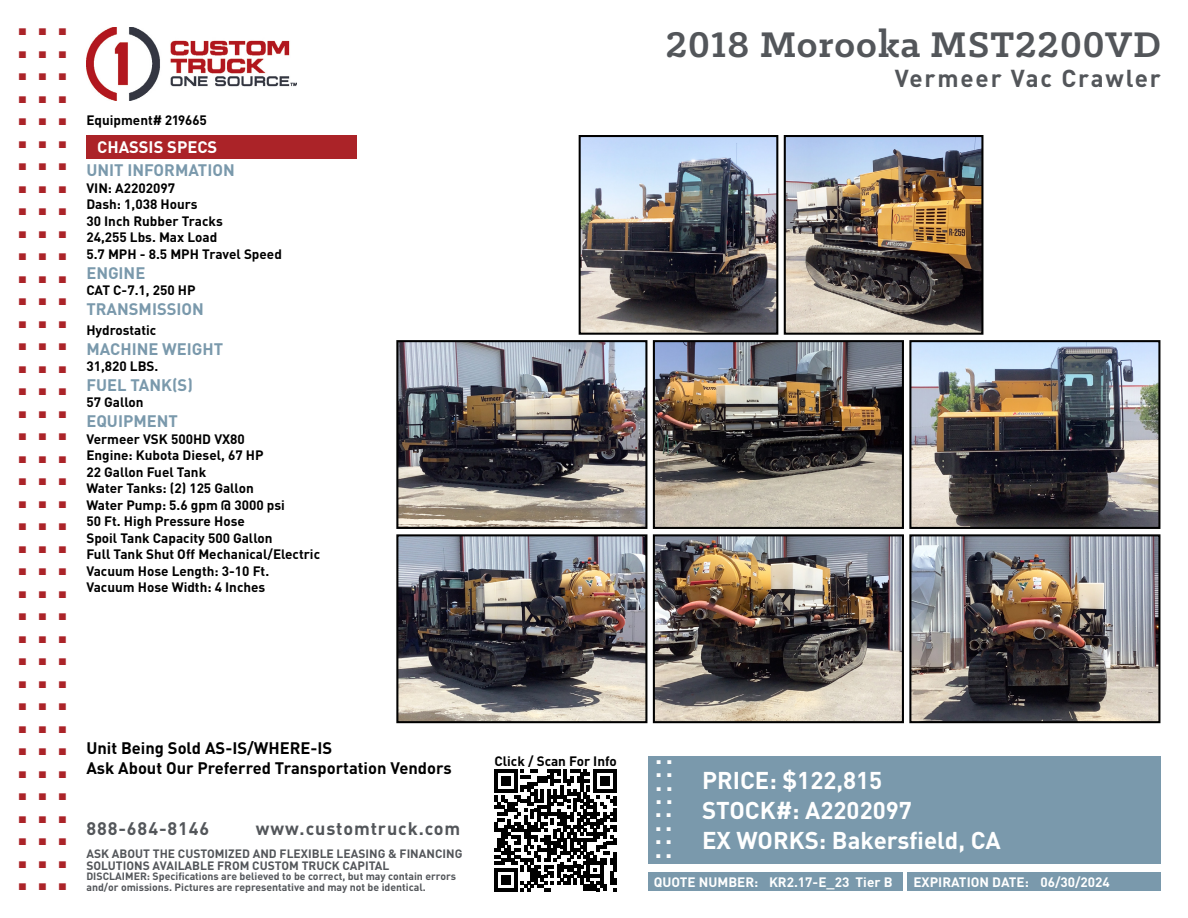
<style>
.page{position:relative;width:1188px;height:918px;background:#fff}
.page>*{position:absolute;margin:0;border:0;box-sizing:border-box;transform-origin:0 0}
.t1{font:700 45px "DIN Pro";color:#ab2328}
.t2{font:700 40.35px "Klinic Slab";letter-spacing:.025em;color:#53565a}
.t3{font:700 25.5px "DIN Pro";color:#fff}
.t4{font:700 24.15px "DIN Pro";letter-spacing:.075em;color:#53565a}
.t5{font:700 24px/30px "DIN Pro";color:#fff}
.t6{font:700 18px "DIN Pro";letter-spacing:.05em;color:#53565a}
.t7{font:700 16.5px/19.5px "DIN Pro";color:#000}
.t8{font:700 16.5px "DIN Pro";color:#7a99ac}
.t9{font:700 16.5px "DIN Pro";color:#fff}
.t10{font:700 13.5px/16.5px "DIN Pro";color:#000}
.t11{font:700 13.5px "DIN Pro";color:#fff}
.t12{font:700 12px/12px "DIN Pro";color:#53565a}
.t13{font:700 10.5px/10.5px "DIN Pro";color:#53565a}
</style>
<div class="page">
<img style="left:86px;top:27px;width:211px;height:74px">
<div style="left:648px;top:756px;width:513px;height:108px;background:#7a99ac"></div>
<div style="left:908px;top:872px;width:253px;height:19px;background:#7a99ac"></div>
<div style="left:648px;top:872px;width:254px;height:19px;background:#7a99ac"></div>
<div style="left:86px;top:135px;width:270px;height:23px;background:#ab2328"></div>
<img style="left:582px;top:138px;width:193px;height:194px">
<div style="left:579px;top:135px;width:199px;height:200px;border:2px solid #000"></div>
<img style="left:787px;top:138px;width:193px;height:194px">
<div style="left:784px;top:135px;width:199px;height:200px;border:2px solid #000"></div>
<img style="left:399px;top:343px;width:245px;height:183px">
<div style="left:396px;top:340px;width:251px;height:189px;border:2px solid #000"></div>
<img style="left:656px;top:343px;width:245px;height:183px">
<div style="left:653px;top:340px;width:251px;height:189px;border:2px solid #000"></div>
<img style="left:399px;top:537px;width:245px;height:183px">
<div style="left:396px;top:534px;width:251px;height:189px;border:2px solid #000"></div>
<img style="left:656px;top:537px;width:245px;height:183px">
<div style="left:653px;top:534px;width:251px;height:189px;border:2px solid #000"></div>
<img style="left:912px;top:343px;width:245px;height:183px">
<div style="left:909px;top:340px;width:251px;height:189px;border:2px solid #000"></div>
<img style="left:912px;top:537px;width:245px;height:183px">
<div style="left:909px;top:534px;width:251px;height:189px;border:2px solid #000"></div>
<svg style="left:494px;top:769px;width:122px;height:122px"></svg>
<h1 class="t1" style="left:16px;top:-12px;width:54px">...</h1>
<h1 class="t1" style="left:16px;top:11px;width:54px">...</h1>
<h1 class="t1" style="left:16px;top:33px;width:54px">...</h1>
<h1 class="t1" style="left:16px;top:56px;width:54px">...</h1>
<h1 class="t1" style="left:16px;top:78px;width:54px">...</h1>
<h1 class="t1" style="left:16px;top:101px;width:54px">...</h1>
<h1 class="t1" style="left:16px;top:123px;width:54px">...</h1>
<h1 class="t1" style="left:16px;top:146px;width:54px">...</h1>
<h1 class="t1" style="left:16px;top:168px;width:54px">...</h1>
<h1 class="t1" style="left:16px;top:191px;width:54px">...</h1>
<h1 class="t1" style="left:16px;top:213px;width:54px">...</h1>
<h1 class="t1" style="left:16px;top:236px;width:54px">...</h1>
<h1 class="t1" style="left:16px;top:258px;width:54px">...</h1>
<h1 class="t1" style="left:16px;top:281px;width:54px">...</h1>
<h1 class="t1" style="left:16px;top:303px;width:54px">...</h1>
<h1 class="t1" style="left:16px;top:326px;width:54px">...</h1>
<h1 class="t1" style="left:16px;top:348px;width:54px">...</h1>
<h1 class="t1" style="left:16px;top:371px;width:54px">...</h1>
<h1 class="t1" style="left:16px;top:393px;width:54px">...</h1>
<h1 class="t1" style="left:16px;top:416px;width:54px">...</h1>
<h1 class="t1" style="left:16px;top:438px;width:54px">...</h1>
<h1 class="t1" style="left:16px;top:461px;width:54px">...</h1>
<h1 class="t1" style="left:16px;top:483px;width:54px">...</h1>
<h1 class="t1" style="left:16px;top:506px;width:54px">...</h1>
<h1 class="t1" style="left:16px;top:528px;width:54px">...</h1>
<h1 class="t1" style="left:16px;top:551px;width:54px">...</h1>
<h1 class="t1" style="left:16px;top:573px;width:54px">...</h1>
<h1 class="t1" style="left:16px;top:596px;width:54px">...</h1>
<h1 class="t1" style="left:16px;top:618px;width:54px">...</h1>
<h1 class="t1" style="left:16px;top:641px;width:54px">...</h1>
<h1 class="t1" style="left:16px;top:663px;width:54px">...</h1>
<h1 class="t1" style="left:16px;top:686px;width:54px">...</h1>
<h1 class="t1" style="left:16px;top:708px;width:54px">...</h1>
<h1 class="t1" style="left:16px;top:731px;width:54px">...</h1>
<h1 class="t1" style="left:16px;top:753px;width:54px">...</h1>
<h1 class="t1" style="left:16px;top:776px;width:54px">...</h1>
<h1 class="t1" style="left:16px;top:798px;width:54px">...</h1>
<h1 class="t1" style="left:16px;top:821px;width:54px">...</h1>
<h1 class="t1" style="left:16px;top:843px;width:54px">...</h1>
<p class="t10" style="left:86px;top:111px;width:122px">Equipment# 219665</p>
<p class="t9" style="left:97px;top:136px;width:122px">CHASSIS SPECS</p>
<p class="t8" style="left:86px;top:159px;width:150px">UNIT INFORMATION</p>
<p class="t10" style="left:86px;top:179px;width:197px">VIN: A2202097<br>Dash: 1,038 Hours<br>30 Inch Rubber Tracks<br>24,255 Lbs. Max Load<br>5.7 MPH - 8.5 MPH Travel Speed</p>
<p class="t8" style="left:86px;top:261px;width:60px">ENGINE</p>
<p class="t10" style="left:86px;top:281px;width:111px">CAT C-7.1, 250 HP</p>
<p class="t8" style="left:86px;top:298px;width:119px">TRANSMISSION</p>
<p class="t10" style="left:86px;top:321px;width:72px">Hydrostatic</p>
<p class="t8" style="left:86px;top:337px;width:138px">MACHINE WEIGHT</p>
<p class="t10" style="left:86px;top:357px;width:74px">31,820 LBS.</p>
<p class="t8" style="left:86px;top:374px;width:108px">FUEL TANK(S)</p>
<p class="t10" style="left:86px;top:394px;width:59px">57 Gallon</p>
<p class="t8" style="left:86px;top:410px;width:93px">EQUIPMENT</p>
<p class="t10" style="left:86px;top:430px;width:235px">Vermeer VSK 500HD VX80<br>Engine: Kubota Diesel, 67 HP<br>22 Gallon Fuel Tank<br>Water Tanks: (2) 125 Gallon<br>Water Pump: 5.6 gpm @ 3000 psi<br>50 Ft. High Pressure Hose<br>Spoil Tank Capacity 500 Gallon<br>Full Tank Shut Off Mechanical/Electric<br>Vacuum Hose Length: 3-10 Ft.<br>Vacuum Hose Width: 4 Inches</p>
<p class="t7" style="left:86px;top:738px;width:367px">Unit Being Sold AS-IS/WHERE-IS<br>Ask About Our Preferred Transportation Vendors</p>
<h3 class="t6" style="left:86px;top:816px;width:124px">888-684-8146</h3>
<h3 class="t6" style="left:256px;top:816px;width:206px">www.customtruck.com</h3>
<p class="t12" style="left:86px;top:847px;width:377px">ASK ABOUT THE CUSTOMIZED AND FLEXIBLE LEASING &amp; FINANCING<br>SOLUTIONS AVAILABLE FROM CUSTOM TRUCK CAPITAL</p>
<p class="t13" style="left:86px;top:871px;width:371px">DISCLAIMER: Specifications are believed to be correct, but may contain errors and/or omissions. Pictures are representative and may not be identical.</p>
<p class="t10" style="left:495px;top:753px;width:124px">Click / Scan For Info</p>
<h2 class="t2" style="left:666px;top:18px;width:497px">2018 Morooka MST2200VD</h2>
<h3 class="t4" style="left:895px;top:62px;width:268px">Vermeer Vac Crawler</h3>
<h3 class="t3" style="left:655px;top:737px;width:20px">..</h3>
<h3 class="t3" style="left:655px;top:751px;width:20px">..</h3>
<h3 class="t3" style="left:655px;top:764px;width:20px">..</h3>
<h3 class="t3" style="left:655px;top:778px;width:20px">..</h3>
<h3 class="t5" style="left:702px;top:764px;width:300px">PRICE: $122,815<br>STOCK#: A2202097<br>EX WORKS: Bakersfield, CA</h3>
<p class="t11" style="left:654px;top:873px;width:240px">QUOTE NUMBER: KR2.17-E_23 Tier B</p>
<p class="t11" style="left:913px;top:873px;width:198px">EXPIRATION DATE: 06/30/2024</p>
<h3 class="t3" style="left:655px;top:791px;width:19px">..</h3>
<h3 class="t3" style="left:655px;top:804px;width:19px">..</h3>
<h3 class="t3" style="left:655px;top:817px;width:19px">..</h3>
<h3 class="t3" style="left:655px;top:831px;width:19px">..</h3>
</div>
